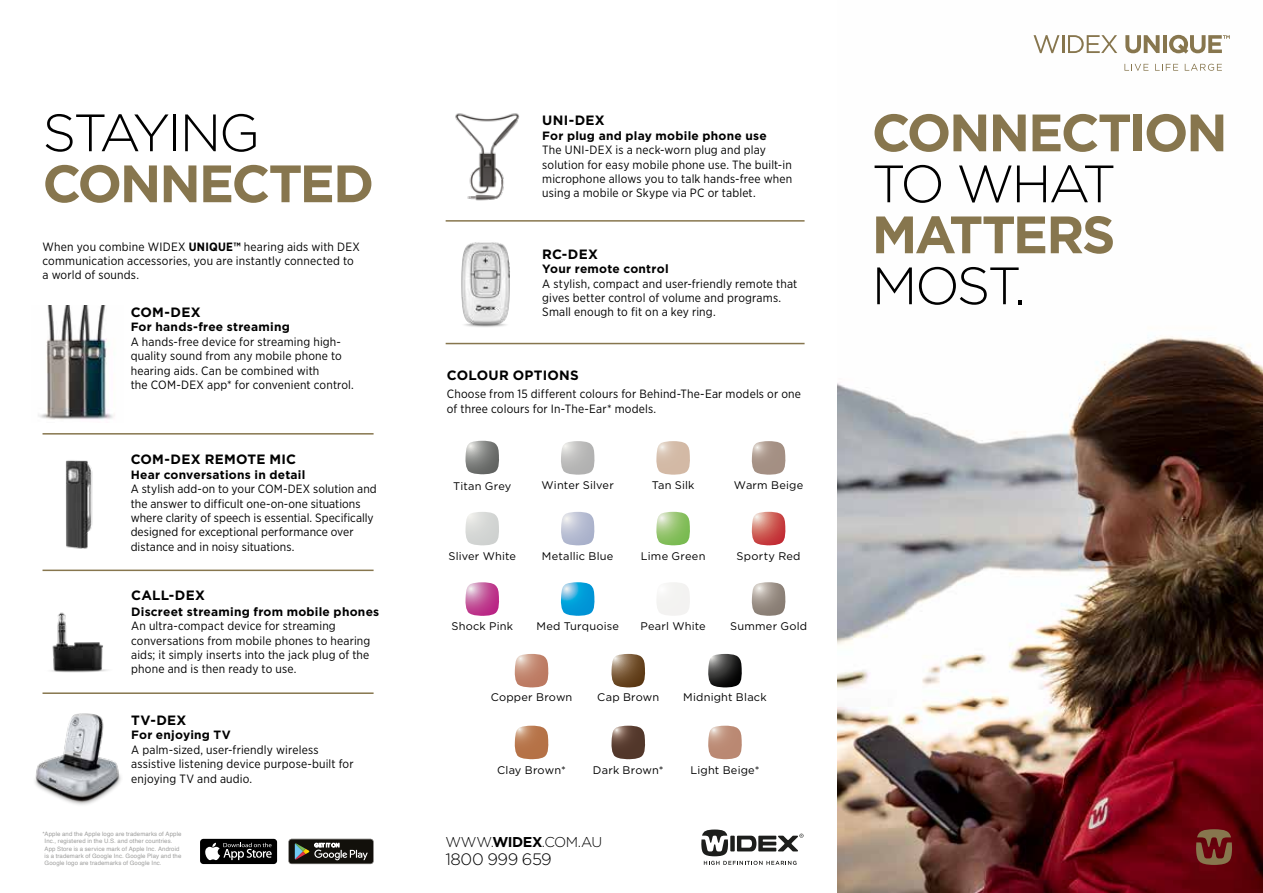
<style>
.page{position:relative;width:1263px;height:893px;background:#fff}
.page>*{position:absolute;margin:0;border:0;box-sizing:border-box;transform-origin:0 0}
.t1{font:700 52.5px "Gotham";letter-spacing:-.045em;color:#87764e}
.t2{font:300 52.5px "Gotham";letter-spacing:-.055em;color:#000}
.t3{font:300 16.5px "Gotham";letter-spacing:-.025em;color:#000}
.t4{font:300 14.25px "Gotham";letter-spacing:-.03em;color:#000}
.t5{font:700 13.5px "Gotham";letter-spacing:.02em;color:#000}
.t6{font:12px/14.4px "Gotham Narrow";letter-spacing:.01em;color:#000}
.t7{font:700 12px "Gotham";letter-spacing:.02em;color:#000}
.t8{font:10.95px "Gotham";letter-spacing:.02em;color:#000}
.t9{font:6px/7.2px "Helvetica";letter-spacing:.02em;color:#9d9d9c}
.s1{font-weight:700}
</style>
<div class="page">
<img style="left:38px;top:306px;width:77px;height:114px">
<img style="left:838px;top:34px;width:425px;height:859px">
<svg style="left:1033px;top:35px;width:84px;height:18px"></svg>
<svg style="left:1125px;top:35px;width:34px;height:18px"></svg>
<hr style="left:1163px;top:35px;width:4px;height:18px;background:#87764e">
<svg style="left:1169px;top:35px;width:61px;height:19px"></svg>
<svg style="left:1124px;top:64px;width:24px;height:7px"></svg>
<svg style="left:1155px;top:64px;width:23px;height:7px"></svg>
<svg style="left:1185px;top:64px;width:37px;height:7px"></svg>
<svg style="left:1196px;top:829px;width:36px;height:36px"></svg>
<svg style="left:288px;top:839px;width:86px;height:25px;background:#3f3e39"></svg>
<div style="left:200px;top:839px;width:77px;height:25px;background:#000;border-radius:3px"></div>
<svg style="left:205px;top:843px;width:67px;height:17px"></svg>
<svg style="left:701px;top:829px;width:102px;height:36px"></svg>
<img style="left:35px;top:713px;width:86px;height:92px">
<hr style="left:446px;top:220px;width:358px;height:2px;background:#87764e">
<hr style="left:446px;top:343px;width:358px;height:1px;background:#87764e">
<hr style="left:43px;top:433px;width:331px;height:2px;background:#87764e">
<hr style="left:43px;top:570px;width:331px;height:1px;background:#87764e">
<hr style="left:43px;top:692px;width:331px;height:2px;background:#87764e">
<img style="left:65px;top:460px;width:28px;height:89px">
<img style="left:51px;top:612px;width:57px;height:61px">
<img style="left:455px;top:113px;width:65px;height:88px">
<img style="left:461px;top:242px;width:49px;height:85px">
<svg style="left:751px;top:441px;width:35px;height:34px"></svg>
<svg style="left:751px;top:512px;width:35px;height:34px"></svg>
<svg style="left:751px;top:582px;width:35px;height:34px"></svg>
<svg style="left:708px;top:654px;width:34px;height:34px"></svg>
<svg style="left:514px;top:726px;width:35px;height:34px"></svg>
<svg style="left:611px;top:726px;width:35px;height:34px"></svg>
<svg style="left:708px;top:726px;width:34px;height:34px"></svg>
<svg style="left:561px;top:441px;width:34px;height:34px"></svg>
<svg style="left:561px;top:582px;width:34px;height:34px"></svg>
<svg style="left:561px;top:512px;width:34px;height:34px"></svg>
<svg style="left:656px;top:441px;width:34px;height:34px"></svg>
<svg style="left:657px;top:582px;width:33px;height:34px"></svg>
<svg style="left:656px;top:512px;width:34px;height:34px"></svg>
<svg style="left:465px;top:441px;width:34px;height:34px"></svg>
<svg style="left:465px;top:512px;width:34px;height:34px"></svg>
<svg style="left:465px;top:582px;width:34px;height:34px"></svg>
<svg style="left:514px;top:654px;width:35px;height:34px"></svg>
<svg style="left:611px;top:654px;width:35px;height:34px"></svg>
<h1 class="t2" style="left:43px;top:99px;width:219px">STAYING</h1>
<h1 class="t1" style="left:43px;top:149px;width:333px">CONNECTED</h1>
<p class="t6" style="left:43px;top:239px;width:319px">When you combine WIDEX <span class="s1">UNIQUE™</span> hearing aids with DEX communication accessories, you are instantly connected to a world of sounds.</p>
<p class="t5" style="left:131px;top:303px;width:71px">COM-DEX</p>
<p class="t7" style="left:131px;top:319px;width:161px">For hands-free streaming</p>
<p class="t6" style="left:131px;top:334px;width:225px">A hands-free device for streaming high&shy;quality sound from any mobile phone to hearing aids. Can be combined with<br>the COM-DEX app* for convenient control.</p>
<p class="t5" style="left:131px;top:451px;width:167px">COM-DEX REMOTE MIC</p>
<p class="t7" style="left:131px;top:467px;width:176px">Hear conversations in detail</p>
<p class="t6" style="left:131px;top:482px;width:247px">A stylish add-on to your COM-DEX solution and the answer to difficult one-on-one situations where clarity of speech is essential. Specifically designed for exceptional performance over distance and in noisy situations.</p>
<p class="t5" style="left:131px;top:586px;width:75px">CALL-DEX</p>
<p class="t7" style="left:131px;top:603px;width:250px">Discreet streaming from mobile phones</p>
<p class="t6" style="left:131px;top:618px;width:241px">An ultra-compact device for streaming conversations from mobile phones to hearing aids; it simply inserts into the jack plug of the phone and is then ready to use.</p>
<p class="t5" style="left:131px;top:711px;width:57px">TV-DEX</p>
<p class="t7" style="left:131px;top:727px;width:101px">For enjoying TV</p>
<p class="t6" style="left:131px;top:742px;width:224px">A palm-sized, user-friendly wireless assistive listening device purpose-built for enjoying TV and audio.</p>
<p class="t5" style="left:542px;top:112px;width:64px">UNI-DEX</p>
<p class="t7" style="left:542px;top:128px;width:226px">For plug and play mobile phone use</p>
<p class="t6" style="left:542px;top:142px;width:251px">The UNI-DEX is a neck-worn plug and play solution for easy mobile phone use. The built-in microphone allows you to talk hands-free when using a mobile or Skype via PC or tablet.</p>
<p class="t5" style="left:542px;top:245px;width:57px">RC-DEX</p>
<p class="t7" style="left:542px;top:261px;width:128px">Your remote control</p>
<p class="t6" style="left:542px;top:276px;width:256px">A stylish, compact and user-friendly remote that gives better control of volume and programs.<br>Small enough to fit on a key ring.</p>
<p class="t5" style="left:447px;top:366px;width:133px">COLOUR OPTIONS</p>
<p class="t6" style="left:447px;top:387px;width:356px">Choose from 15 different colours for Behind-The-Ear models or one of three colours for In-The-Ear* models.</p>
<p class="t8" style="left:453px;top:479px;width:60px">Titan Grey</p>
<p class="t8" style="left:541px;top:478px;width:74px">Winter Silver</p>
<p class="t8" style="left:652px;top:478px;width:44px">Tan Silk</p>
<p class="t8" style="left:734px;top:478px;width:71px">Warm Beige</p>
<p class="t8" style="left:448px;top:549px;width:69px">Sliver White</p>
<p class="t8" style="left:542px;top:549px;width:73px">Metallic Blue</p>
<p class="t8" style="left:641px;top:549px;width:66px">Lime Green</p>
<p class="t8" style="left:737px;top:549px;width:65px">Sporty Red</p>
<p class="t8" style="left:451px;top:619px;width:63px">Shock Pink</p>
<p class="t8" style="left:536px;top:620px;width:84px">Med Turquoise</p>
<p class="t8" style="left:641px;top:620px;width:67px">Pearl White</p>
<p class="t8" style="left:730px;top:620px;width:79px">Summer Gold</p>
<p class="t8" style="left:491px;top:690px;width:83px">Copper Brown</p>
<p class="t8" style="left:597px;top:690px;width:64px">Cap Brown</p>
<p class="t8" style="left:683px;top:690px;width:85px">Midnight Black</p>
<p class="t8" style="left:497px;top:763px;width:70px">Clay Brown*</p>
<p class="t8" style="left:593px;top:763px;width:72px">Dark Brown*</p>
<p class="t8" style="left:690px;top:763px;width:71px">Light Beige*</p>
<p class="t9" style="left:45px;top:831px;width:139px;text-indent:-2px">*Apple and the Apple logo are trademarks of Apple Inc., registered in the U.S. and other countries.<br>App Store is a service mark of Apple Inc. Android is a trademark of Google Inc. Google Play and the Google logo are trademarks of Google Inc.</p>
<p class="t4" style="left:445px;top:833px;width:158px">WWW.<span class="s1">WIDEX</span>.COM.AU</p>
<h2 class="t3" style="left:445px;top:849px;width:108px">1800 999 659</h2>
<h1 class="t1" style="left:872px;top:98px;width:357px">CONNECTION</h1>
<h1 class="t2" style="left:872px;top:150px;width:246px">TO WHAT</h1>
<h1 class="t1" style="left:872px;top:200px;width:245px">MATTERS</h1>
<h1 class="t2" style="left:872px;top:252px;width:156px">MOST.</h1>
</div>
